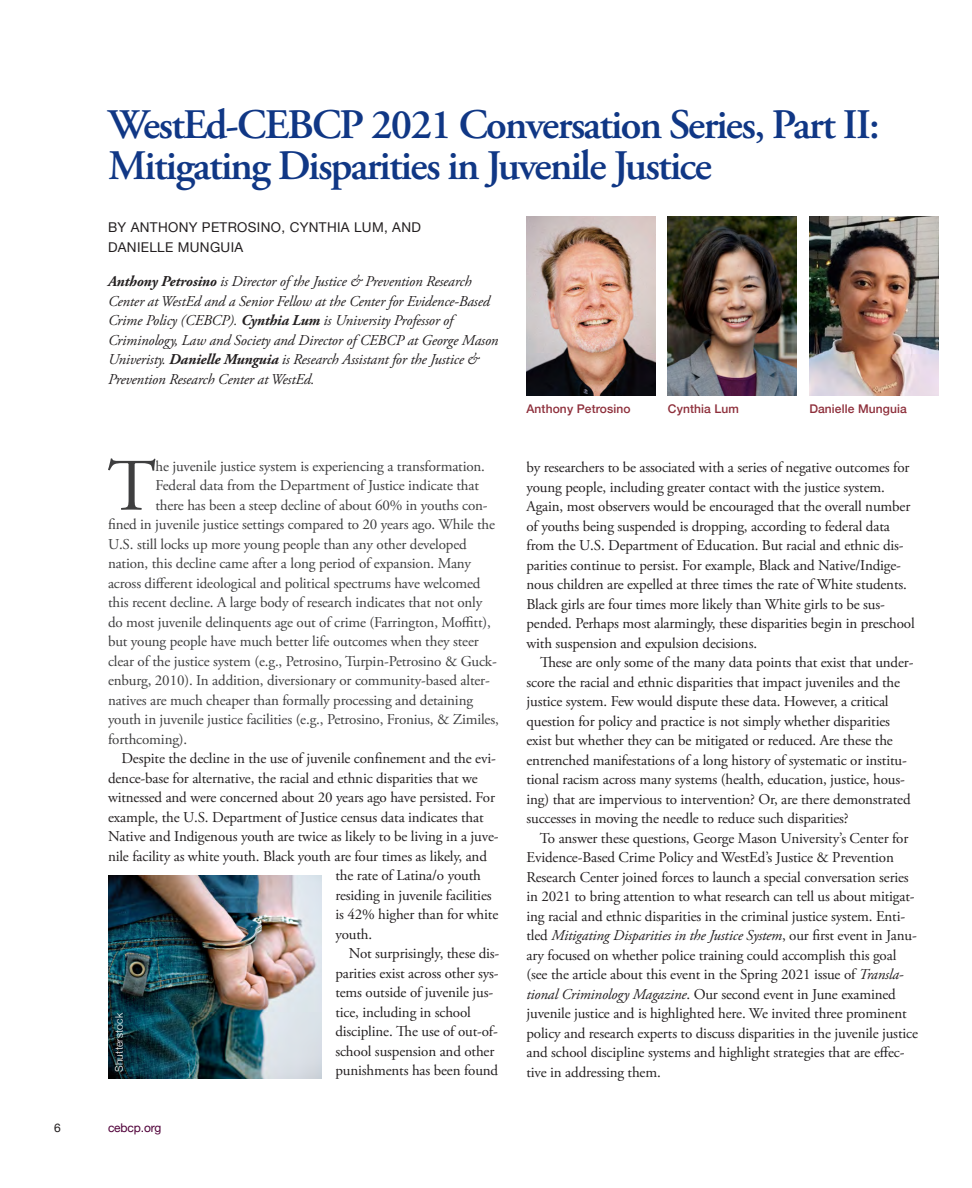
<style>
.page{position:relative;width:972px;height:1188px;background:#fff}
.page>*{position:absolute;margin:0;border:0;box-sizing:border-box;transform-origin:0 0}
.BODY__1ST_PARA{font:73.8px "Adobe Garamond Pro";color:#3e3e3f}
.A-HEADS{font:600 42px/40.5px "Adobe Garamond Pro";letter-spacing:-.04em;color:#103785}
.BODY{font:15px/19.5px "Adobe Garamond Pro";letter-spacing:-.01em;color:#231f20}
.BODY-2{font:15px "Adobe Garamond Pro";letter-spacing:-.01em;color:#3e3e3f}
.BIOS{font:italic 15px/19.5px "Adobe Garamond Pro";letter-spacing:-.01em;color:#231f20}
.BODY__1ST_PARA-2{font:15px/19.5px "Adobe Garamond Pro";letter-spacing:-.01em;color:#3e3e3f}
.BODY-3{font:italic 15px "Adobe Garamond Pro";letter-spacing:-.01em;color:#231f20}
.BY-LINE{font:13.5px/19.5px "Helvetica Neue";letter-spacing:.025em;color:#231f20}
.Bio_Caption{font:500 12px "Helvetica Neue";letter-spacing:.01em;color:#8e2f3b}
.t1{font:12px "Helvetica Neue";letter-spacing:-.01em;color:#500039}
.t2{font:12px "Helvetica Neue";color:#231f20}
.PHOTO_CREDIT{font:300 10.5px "Helvetica Neue";letter-spacing:.02em;color:#fff}
.s1{font-weight:700}
.s2{font-family:"Minion Pro"}
.s3{font-style:normal}
.s4{font-style:italic}
</style>
<div class="page">
<img style="left:108px;top:875px;width:214px;height:204px">
<img style="left:527px;top:216px;width:128px;height:179px">
<img style="left:809px;top:216px;width:129px;height:180px">
<img style="left:668px;top:216px;width:128px;height:180px">
<p class="A-HEADS" style="left:108px;top:105px;width:773px">WestEd-CEBCP 2021 Conversation Series, Part II:<br>Mitigating Disparities in Juvenile Justice</p>
<p class="BY-LINE" style="left:108px;top:218px;width:314px">BY ANTHONY PETROSINO, CYNTHIA LUM, AND<br>DANIELLE MUNGUIA</p>
<p class="BIOS" style="left:108px;top:272px;width:392px"><span class="s1">Anthony Petrosino</span> is Director of the Justice &amp; Prevention Research Center at WestEd and a Senior Fellow at the Center for Evidence-Based Crime Policy (CEBCP). <span class="s1">Cynthia Lum</span> is University Professor of Criminology, Law and Society and Director of CEBCP at George Mason Univeristy. <span class="s1">Danielle Munguia</span> is Research Assistant for the Justice &amp; Prevention Research Center at WestEd.</p>
<p class="BODY__1ST_PARA" style="left:107px;top:442px;width:50px">T</p>
<p class="BODY__1ST_PARA-2" style="left:155px;top:457px;width:334px">he juvenile justice system is experiencing a transformation.<br>Federal data from the Department of Justice indicate that there has been a steep decline of about 60% in youths con-</p>
<p class="BODY-2" style="left:108px;top:515px;width:389px">fined in juvenile justice settings compared to 20 years ago. While the</p>
<p class="BODY-2" style="left:108px;top:535px;width:360px">U.S. still locks up more young people than any other developed</p>
<p class="BODY-2" style="left:108px;top:554px;width:365px">nation, this decline came after a long period of expansion. Many</p>
<p class="BODY-2" style="left:108px;top:574px;width:374px">across different ideological and political spectrums have welcomed</p>
<p class="BODY-2" style="left:108px;top:593px;width:376px">this recent decline. A large body of research indicates that not only</p>
<p class="BODY-2" style="left:108px;top:613px;width:384px">do most juvenile delinquents age out of crime (Farrington, Moffitt),</p>
<p class="BODY-2" style="left:108px;top:632px;width:372px">but young people have much better life outcomes when they steer</p>
<p class="BODY-2" style="left:108px;top:652px;width:390px">clear of the justice system (e.g., Petrosino, Turpin-Petrosino &amp; Guck-</p>
<p class="BODY-2" style="left:108px;top:671px;width:383px">enburg, 2010). In addition, diversionary or community-based alter-</p>
<p class="BODY-2" style="left:108px;top:691px;width:367px">natives are much cheaper than formally processing and detaining</p>
<p class="BODY-2" style="left:108px;top:710px;width:392px">youth in juvenile justice facilities (e.g., Petrosino, Fronius, &amp; Zimiles,</p>
<p class="BODY-2" style="left:108px;top:730px;width:81px">forthcoming).</p>
<p class="BODY" style="left:122px;top:749px;width:376px">Despite the decline in the use of juvenile confinement and the evi-</p>
<p class="BODY" style="left:108px;top:769px;width:371px">dence-base for alternative, the racial and ethnic disparities that we</p>
<p class="BODY" style="left:108px;top:788px;width:389px">witnessed and were concerned about 20 years ago have persisted. For</p>
<p class="BODY" style="left:108px;top:808px;width:377px">example, the U.S. Department of Justice census data indicates that</p>
<p class="BODY" style="left:108px;top:827px;width:392px">Native and <span class="s2">I</span>ndigenous youth are twice as likely to be living in a juve-</p>
<p class="BODY" style="left:108px;top:847px;width:380px">nile facility as white youth. Black youth are four times as likely, and</p>
<p class="BODY" style="left:335px;top:866px;width:147px">the rate of Latina/o youth</p>
<p class="BODY" style="left:335px;top:886px;width:158px">residing in juvenile facilities</p>
<p class="BODY" style="left:335px;top:905px;width:164px">is 42% higher than for white</p>
<p class="BODY" style="left:335px;top:925px;width:38px">youth.</p>
<p class="BODY" style="left:335px;top:944px;width:166px;text-indent:14px">Not surprisingly, these dis&shy;parities exist across other sys&shy;tems outside of juvenile jus&shy;tice, including in school discipline. The use of out-of&shy;school suspension and other punishments has been found</p>
<p class="PHOTO_CREDIT" style="left:111px;top:1072px;width:61px;rotate:-90deg">Shutterstock</p>
<p class="t2" style="left:54px;top:1119px;width:8px">6</p>
<p class="t1" style="left:108px;top:1119px;width:55px">cebcp.org</p>
<p class="Bio_Caption" style="left:668px;top:399px;width:72px">Cynthia Lum</p>
<p class="Bio_Caption" style="left:526px;top:399px;width:106px">Anthony Petrosino</p>
<p class="Bio_Caption" style="left:809px;top:399px;width:99px">Danielle Munguia</p>
<p class="BODY" style="left:526px;top:458px;width:384px">by researchers to be associated with a series of negative outcomes for</p>
<p class="BODY" style="left:527px;top:478px;width:360px">young people, including greater contact with the justice system.</p>
<p class="BODY" style="left:526px;top:497px;width:385px">Again, most observers would be encouraged that the overall number</p>
<p class="BODY" style="left:526px;top:517px;width:365px">of youths being suspended is dropping, according to federal data</p>
<p class="BODY" style="left:526px;top:536px;width:379px">from the U.S. Department of Education. But racial and ethnic dis-</p>
<p class="BODY" style="left:526px;top:556px;width:376px">parities continue to persist. For example, Black and Native/Indige-</p>
<p class="BODY" style="left:526px;top:575px;width:382px">nous children are expelled at three times the rate of White students.</p>
<p class="BODY" style="left:526px;top:595px;width:360px">Black girls are four times more likely than White girls to be sus-</p>
<p class="BODY" style="left:526px;top:614px;width:390px">pended. Perhaps most alarmingly, these disparities begin in preschool</p>
<p class="BODY" style="left:526px;top:634px;width:232px">with suspension and expulsion decisions.</p>
<p class="BODY" style="left:540px;top:653px;width:375px">These are only some of the many data points that exist that under-</p>
<p class="BODY" style="left:526px;top:673px;width:375px">score the racial and ethnic disparities that impact juveniles and the</p>
<p class="BODY" style="left:526px;top:692px;width:364px">justice system. Few would dispute these data. However, a critical</p>
<p class="BODY" style="left:526px;top:712px;width:365px">question for policy and practice is not simply whether disparities</p>
<p class="BODY" style="left:526px;top:731px;width:368px">exist but whether they can be mitigated or reduced. Are these the</p>
<p class="BODY" style="left:526px;top:751px;width:382px">entrenched manifestations of a long history of systematic or institu-</p>
<p class="BODY" style="left:526px;top:770px;width:380px">tional racism across many systems (health, education, justice, hous-</p>
<p class="BODY" style="left:527px;top:790px;width:386px">ing) that are impervious to intervention? Or, are there demonstrated</p>
<p class="BODY" style="left:526px;top:809px;width:324px">successes in moving the needle to reduce such disparities?</p>
<p class="BODY" style="left:540px;top:829px;width:370px">To answer these questions, George Mason University’s Center for</p>
<p class="BODY" style="left:526px;top:848px;width:369px">Evidence-<span class="s2">B</span>ased Crime Policy and WestEd’s Justice &amp; Prevention</p>
<p class="BODY" style="left:526px;top:868px;width:384px">Research Center joined forces to launch a special conversation series</p>
<p class="BODY" style="left:526px;top:887px;width:390px">in 2021 to bring attention to what research can tell us about mitigat-</p>
<p class="BODY" style="left:526px;top:907px;width:380px">ing racial and ethnic disparities in the criminal justice system. Enti-</p>
<p class="BODY-3" style="left:526px;top:926px;width:392px"><span class="s3">tled</span> Mitigating Disparities in the Justice System<span class="s3">, our first event in Janu-</span></p>
<p class="BODY" style="left:526px;top:946px;width:371px">ary focused on whether police training could accomplish this goal</p>
<p class="BODY" style="left:526px;top:965px;width:379px">(see the article about this event in the Spring 2021 issue of <span class="s4">Transla-</span></p>
<p class="BODY" style="left:527px;top:985px;width:371px"><span class="s4">tional Criminology Magazine</span>. Our second event in June examined</p>
<p class="BODY" style="left:526px;top:1004px;width:382px">juvenile justice and is highlighted here. We invited three prominent</p>
<p class="BODY" style="left:526px;top:1024px;width:393px">policy and research experts to discuss disparities in the juvenile justice</p>
<p class="BODY" style="left:527px;top:1043px;width:379px">and school discipline systems and highlight strategies that are effec-</p>
<p class="BODY" style="left:526px;top:1063px;width:136px">tive in addressing them.</p>
</div>
